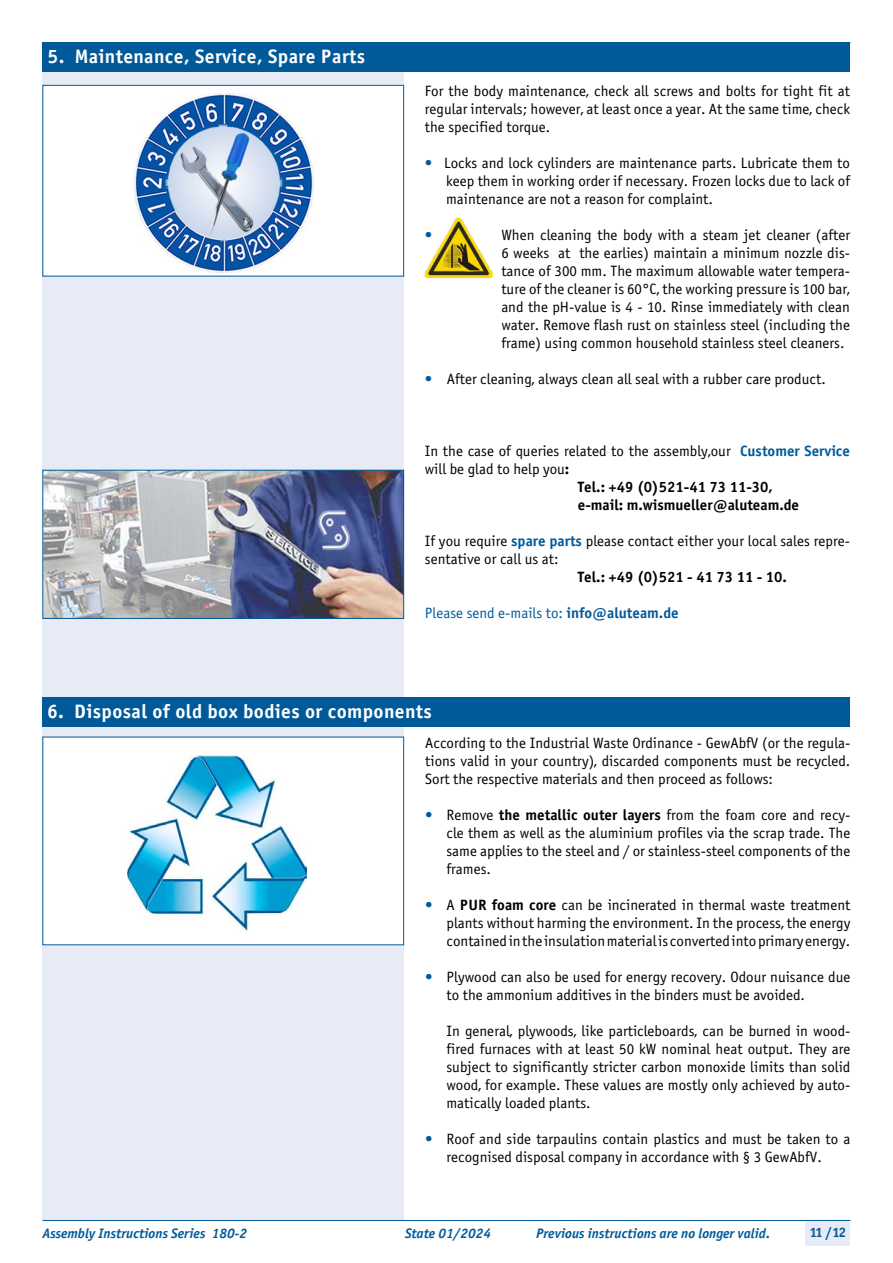
<style>
.page{position:relative;width:893px;height:1263px;background:#fff}
.page>*{position:absolute;margin:0;border:0;box-sizing:border-box;transform-origin:0 0}
.t1{font:19.5px "Officina Sans Bold ITC";letter-spacing:.02em;color:#fff}
.t2{font:15px/18px "Officina Sans Book ITC";color:#000;text-align:justify}
.t3{font:15px/18px "Officina Sans Bold ITC";color:#000}
.t4{font:15px "Officina Sans Book ITC";color:#005a9a}
.t5{font:italic 13.8px "Officina Sans Bold ITC";color:#005a9a}
.t6{font:13.8px "Officina Sans Bold ITC";color:#005a9a}
.s1{color:#005a9a}
.s2{font-family:"Officina Sans Bold ITC";color:#005a9a}
.s3{font-family:"Officina Sans Bold ITC"}
</style>
<div class="page">
<div style="left:43px;top:42px;width:361px;height:1178px;background:#e6ebf6"></div>
<div style="left:806px;top:1220px;width:44px;height:26px;background:#e6ebf6"></div>
<hr style="left:43px;top:1220px;width:807px;height:1px;background:#005a9a">
<div style="left:43px;top:43px;width:807px;height:29px;background:#005a9a"></div>
<div style="left:43px;top:697px;width:807px;height:30px;background:#005a9a"></div>
<div style="left:43px;top:737px;width:361px;height:208px;background:#fff"></div>
<img style="left:128px;top:755px;width:179px;height:175px">
<div style="left:43px;top:85px;width:361px;height:191px;background:#fff"></div>
<img style="left:134px;top:93px;width:179px;height:179px">
<div style="left:43px;top:85px;width:361px;height:191px;border:1px solid #005a9a"></div>
<img style="left:45px;top:472px;width:357px;height:145px">
<div style="left:43px;top:470px;width:361px;height:149px;border:1px solid #005a9a"></div>
<img style="left:425px;top:218px;width:67px;height:60px">
<h1 class="t1" style="left:47px;top:45px;width:319px">5. Maintenance, Service, Spare Parts</h1>
<p class="t2" style="left:425px;top:82px;width:427px">For the body maintenance, check all screws and bolts for tight fit at regular intervals; however, at least once a year. At the same time, check the specified torque.</p>
<p class="t2" style="left:446px;top:154px;width:405px;text-indent:-21px"><span class="s1">•</span> Locks and lock cylinders are maintenance parts. Lubricate them to keep them in working order if necessary. Frozen locks due to lack of maintenance are not a reason for complaint.</p>
<p class="t4" style="left:425px;top:226px;width:9px">•</p>
<p class="t2" style="left:501px;top:226px;width:350px">When cleaning the body with a steam jet cleaner (after 6 weeks at the earlies) maintain a minimum nozzle dis&shy;tance of 300 mm. The maximum allowable water tempera&shy;ture of the cleaner is 60°C, the working pressure is 100 bar, and the pH-value is 4 - 10. Rinse immediately with clean water. Remove flash rust on stainless steel (including the frame) using common household stainless steel cleaners.</p>
<p class="t2" style="left:425px;top:370px;width:402px"><span class="s1">•</span> After cleaning, always clean all seal with a rubber care product.</p>
<p class="t2" style="left:425px;top:442px;width:427px">In the case of queries related to the assembly,our <span class="s2">Customer Service </span>will be glad to help you<span class="s3">:</span></p>
<p class="t3" style="left:578px;top:478px;width:223px">Tel.: +49 (0)521-41 73 11-30, e-mail: m.wismueller@aluteam.de</p>
<p class="t2" style="left:425px;top:532px;width:427px">If you require <span class="s2">spare parts</span> please contact either your local sales repre&shy;sentative or call us at:</p>
<p class="t3" style="left:578px;top:568px;width:211px">Tel.: +49 (0)521 - 41 73 11 - 10.</p>
<p class="t4" style="left:425px;top:604px;width:255px">Please send e-mails to: <span class="s3">info@aluteam.de</span></p>
<h1 class="t1" style="left:47px;top:699px;width:386px">6. Disposal of old box bodies or components</h1>
<p class="t2" style="left:425px;top:734px;width:427px">According to the Industrial Waste Ordinance - GewAbfV (or the regula&shy;tions valid in your country), discarded components must be recycled.<br>Sort the respective materials and then proceed as follows:</p>
<p class="t2" style="left:446px;top:806px;width:405px;text-indent:-21px"><span class="s1">•</span> Remove <span class="s3">the metallic outer layers</span> from the foam core and recy&shy;cle them as well as the aluminium profiles via the scrap trade. The same applies to the steel and / or stainless-steel components of the frames.</p>
<p class="t2" style="left:446px;top:896px;width:405px;text-indent:-21px"><span class="s1">•</span> A <span class="s3">PUR foam core</span> can be incinerated in thermal waste treatment plants without harming the environment. In the process, the energy contained in the insulation material is converted into primary energy.</p>
<p class="t2" style="left:446px;top:968px;width:405px;text-indent:-21px"><span class="s1">•</span> Plywood can also be used for energy recovery. Odour nuisance due to the ammonium additives in the binders must be avoided.</p>
<p class="t2" style="left:446px;top:1022px;width:405px">In general, plywoods, like particleboards, can be burned in wood&shy;fired furnaces with at least 50 kW nominal heat output. They are subject to significantly stricter carbon monoxide limits than solid wood, for example. These values are mostly only achieved by auto&shy;matically loaded plants.</p>
<p class="t2" style="left:425px;top:1130px;width:427px;text-align:center"><span class="s1">•</span> Roof and side tarpaulins contain plastics and must be taken to a recognised disposal company in accordance with § 3 GewAbfV.</p>
<p class="t5" style="left:43px;top:1225px;width:206px">Assembly Instructions Series 180-2</p>
<p class="t5" style="left:405px;top:1225px;width:88px">State 01/2024</p>
<p class="t5" style="left:536px;top:1225px;width:235px">Previous instructions are no longer valid.</p>
<p class="t6" style="left:809px;top:1224px;width:38px">11 /12</p>
</div>
